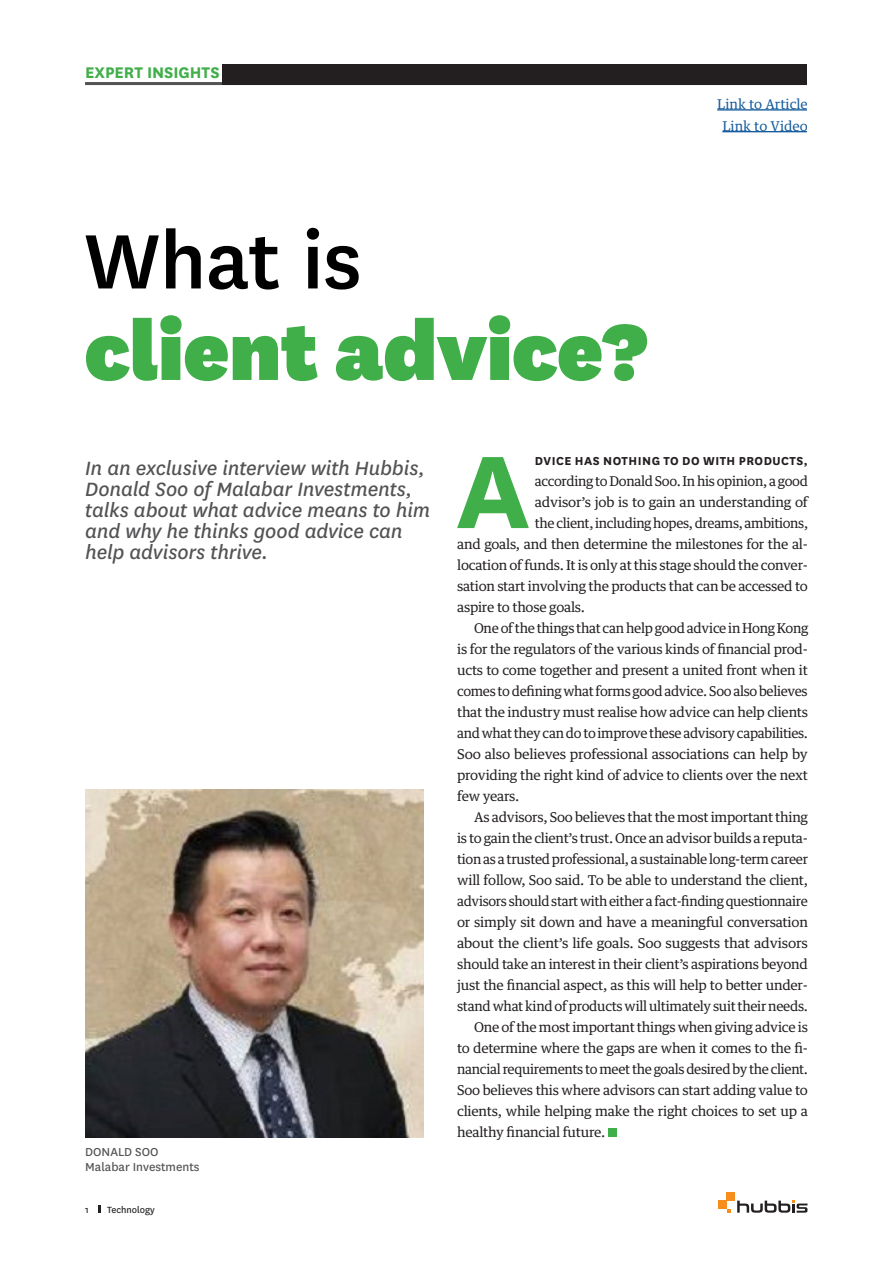
<style>
.page{position:relative;width:893px;height:1263px;background:#fff}
.page>*{position:absolute;margin:0;border:0;box-sizing:border-box;transform-origin:0 0}
.t1{font:700 120.45px "National";color:#40ae49}
.t2{font:900 93px "National";letter-spacing:-.01em;color:#40ae49}
.t3{font:500 90px "National";letter-spacing:-.005em;color:#000}
.t4{font:italic 22.5px/21px "National";letter-spacing:-.01em;color:#535355}
.t5{font:700 18px "National";color:#40ae49}
.t6{font:13.5px/21px "Guardian Text Egyp";letter-spacing:-.02em;color:#231f20;text-align:justify}
.t7{font:700 13.5px "National";letter-spacing:.04em;color:#231f20}
.t8{font:13.5px "National";color:#535355}
.t9{font:13.5px "Guardian Text Egyp";color:#175d9e}
.t10{font:10.5px "National";color:#231f20}
</style>
<div class="page">
<svg style="left:737px;top:1200px;width:70px;height:13px"></svg>
<div style="left:727px;top:1192px;width:8px;height:8px;background:#f68e1e"></div>
<div style="left:718px;top:1200px;width:9px;height:9px;background:#f68e1e"></div>
<hr style="left:717px;top:109px;width:91px;height:2px;background:#175d9e">
<hr style="left:722px;top:131px;width:86px;height:1px;background:#175d9e">
<img style="left:85px;top:790px;width:339px;height:347px">
<div style="left:608px;top:1129px;width:9px;height:8px;background:#40ae49"></div>
<svg style="left:98px;top:1205px;width:2px;height:8px"></svg>
<hr style="left:85px;top:82px;width:808px;height:3px;background:#535355">
<div style="left:223px;top:65px;width:670px;height:20px;background:#231f20"></div>
<div style="left:808px;top:40px;width:85px;height:101px;background:#fff"></div>
<h3 class="t5" style="left:85px;top:59px;width:136px">EXPERT INSIGHTS</h3>
<p class="t3" style="left:84px;top:200px;width:279px">What is</p>
<p class="t2" style="left:84px;top:287px;width:566px">client advice?</p>
<p class="t9" style="left:717px;top:93px;width:92px">Link to Article</p>
<p class="t9" style="left:722px;top:115px;width:87px">Link to Video</p>
<p class="t4" style="left:85px;top:457px;width:346px">In an exclusive interview with Hubbis,<br>Donald Soo of Malabar Investments, talks about what advice means to him and why he thinks good advice can help advisors thrive.</p>
<p class="t8" style="left:85px;top:1143px;width:75px">DONALD SOO</p>
<p class="t8" style="left:85px;top:1158px;width:116px">Malabar Investments</p>
<p class="t10" style="left:85px;top:1202px;width:5px">1</p>
<p class="t10" style="left:107px;top:1202px;width:49px">Technology</p>
<p class="t1" style="left:456px;top:406px;width:76px">A</p>
<p class="t7" style="left:535px;top:451px;width:274px">DVICE HAS NOTHING TO DO WITH PRODUCTS,</p>
<p class="t6" style="left:535px;top:469px;width:275px">according to Donald Soo. In his opinion, a good</p>
<p class="t6" style="left:535px;top:490px;width:274px">advisor’s job is to gain an understanding of</p>
<p class="t6" style="left:535px;top:511px;width:275px">the client, including hopes, dreams, ambitions,</p>
<p class="t6" style="left:457px;top:532px;width:352px">and goals, and then determine the milestones for the al-</p>
<p class="t6" style="left:457px;top:553px;width:352px">location of funds. It is only at this stage should the conver-</p>
<p class="t6" style="left:457px;top:574px;width:352px">sation start involving the products that can be accessed to</p>
<p class="t6" style="left:457px;top:595px;width:129px">aspire to those goals.</p>
<p class="t6" style="left:457px;top:616px;width:353px;text-indent:17px">One of the things that can help good advice in Hong Kong is for the regulators of the various kinds of financial prod&shy;ucts to come together and present a united front when it comes to defining what forms good advice. Soo also believes that the industry must realise how advice can help clients and what they can do to improve these advisory capabilities.<br>Soo also believes professional associations can help by providing the right kind of advice to clients over the next few years.</p>
<p class="t6" style="left:457px;top:805px;width:352px;text-indent:17px">As advisors, Soo believes that the most important thing is to gain the client’s trust. Once an advisor builds a reputa&shy;tion as a trusted professional, a sustainable long-term career will follow, Soo said. To be able to understand the client, advisors should start with either a fact-finding questionnaire or simply sit down and have a meaningful conversation about the client’s life goals. Soo suggests that advisors should take an interest in their client’s aspirations beyond just the financial aspect, as this will help to better under&shy;stand what kind of products will ultimately suit their needs.</p>
<p class="t6" style="left:457px;top:1015px;width:353px;text-indent:17px">One of the most important things when giving advice is to determine where the gaps are when it comes to the fi&shy;nancial requirements to meet the goals desired by the client.<br>Soo believes this where advisors can start adding value to clients, while helping make the right choices to set up a healthy financial future.</p>
</div>
